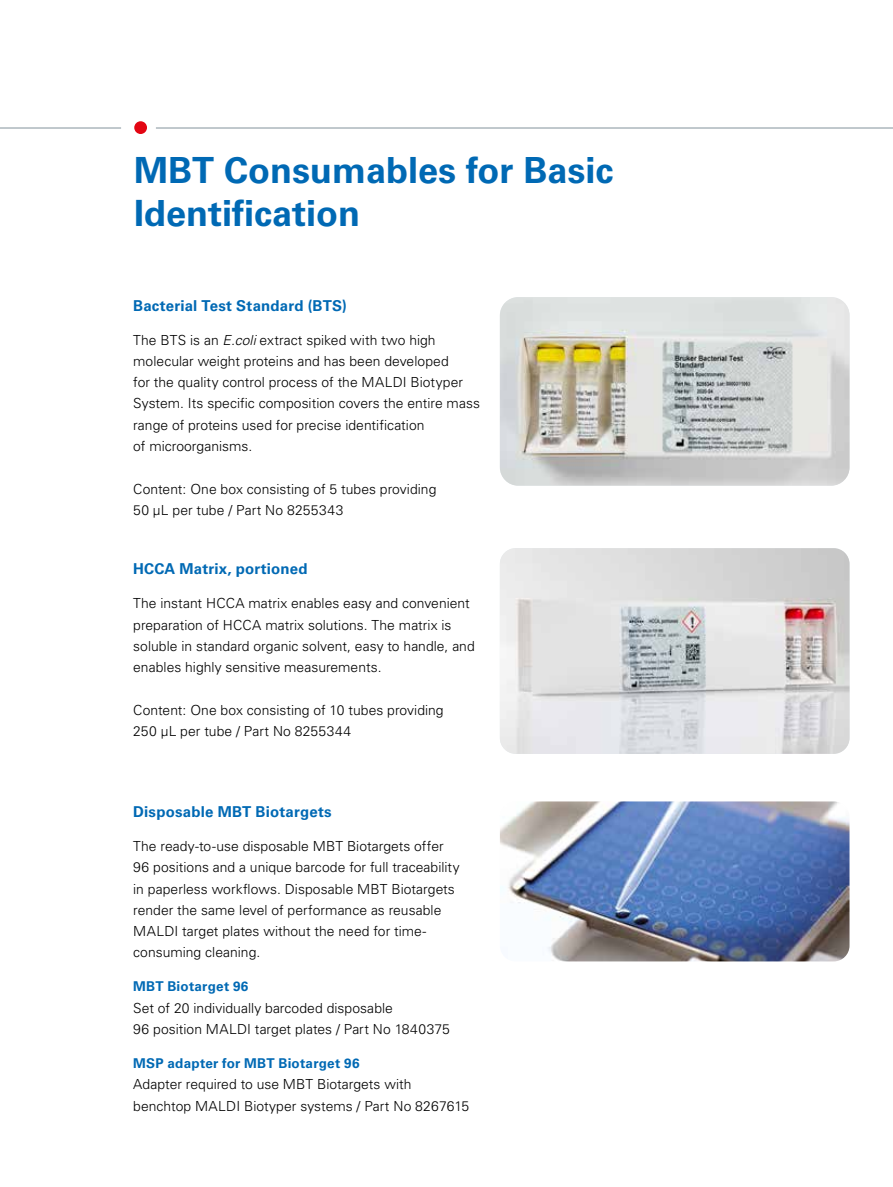
<style>
.page{position:relative;width:893px;height:1187px;background:#fff}
.page>*{position:absolute;margin:0;border:0;box-sizing:border-box;transform-origin:0 0}
.t1{font:700 36px/42.5px "Univers LT Std";color:#0069b4}
.t2{font:700 15px "Univers LT Std";letter-spacing:.015em;color:#0069b4}
.t3{font:300 13.8px/21.3px "Univers LT Std";letter-spacing:.005em;color:#000}
.t4{font:700 13.5px "Univers LT Std";letter-spacing:.02em;color:#0069b4}
.s1{font-style:italic}
</style>
<div class="page">
<hr style="left:156px;top:128px;width:737px;height:1px;background:#83929b">
<hr style="left:0;top:128px;width:121px;height:1px;background:#83929b">
<div style="left:134px;top:121px;width:13px;height:13px;background:#e30613;border-radius:50%"></div>
<img style="left:500px;top:801px;width:349px;height:160px">
<img style="left:500px;top:297px;width:349px;height:188px">
<img style="left:500px;top:548px;width:349px;height:205px">
<h1 class="t1" style="left:134px;top:149px;width:481px">MBT Consumables for Basic<br>Identification</h1>
<p class="t2" style="left:133px;top:296px;width:215px">Bacterial Test Standard (BTS)</p>
<p class="t3" style="left:133px;top:329px;width:348px">The BTS is an <span class="s1">E.coli</span> extract spiked with two high molecular weight proteins and has been developed<br>for the quality control process of the MALDI Biotyper System. Its specific composition covers the entire mass range of proteins used for precise identification<br>of microorganisms.</p>
<p class="t3" style="left:133px;top:478px;width:305px">Content: One box consisting of 5 tubes providing<br>50 µL per tube / Part No 8255343</p>
<p class="t2" style="left:133px;top:560px;width:176px">HCCA Matrix, portioned</p>
<p class="t3" style="left:133px;top:593px;width:343px">The instant HCCA matrix enables easy and convenient preparation of HCCA matrix solutions. The matrix is soluble in standard organic solvent, easy to handle, and enables highly sensitive measurements.</p>
<p class="t3" style="left:133px;top:699px;width:312px">Content: One box consisting of 10 tubes providing<br>250 µL per tube / Part No 8255344</p>
<p class="t2" style="left:133px;top:802px;width:200px">Disposable MBT Biotargets</p>
<p class="t3" style="left:133px;top:835px;width:328px">The ready-to-use disposable MBT Biotargets offer 96 positions and a unique barcode for full traceability in paperless workflows. Disposable MBT Biotargets render the same level of performance as reusable MALDI target plates without the need for time&shy;consuming cleaning.</p>
<p class="t4" style="left:133px;top:978px;width:117px">MBT Biotarget 96</p>
<p class="t3" style="left:133px;top:997px;width:318px">Set of 20 individually barcoded disposable<br>96 position MALDI target plates / Part No 1840375</p>
<p class="t4" style="left:133px;top:1055px;width:228px">MSP adapter for MBT Biotarget 96</p>
<p class="t3" style="left:133px;top:1073px;width:338px">Adapter required to use MBT Biotargets with benchtop MALDI Biotyper systems / Part No 8267615</p>
</div>
